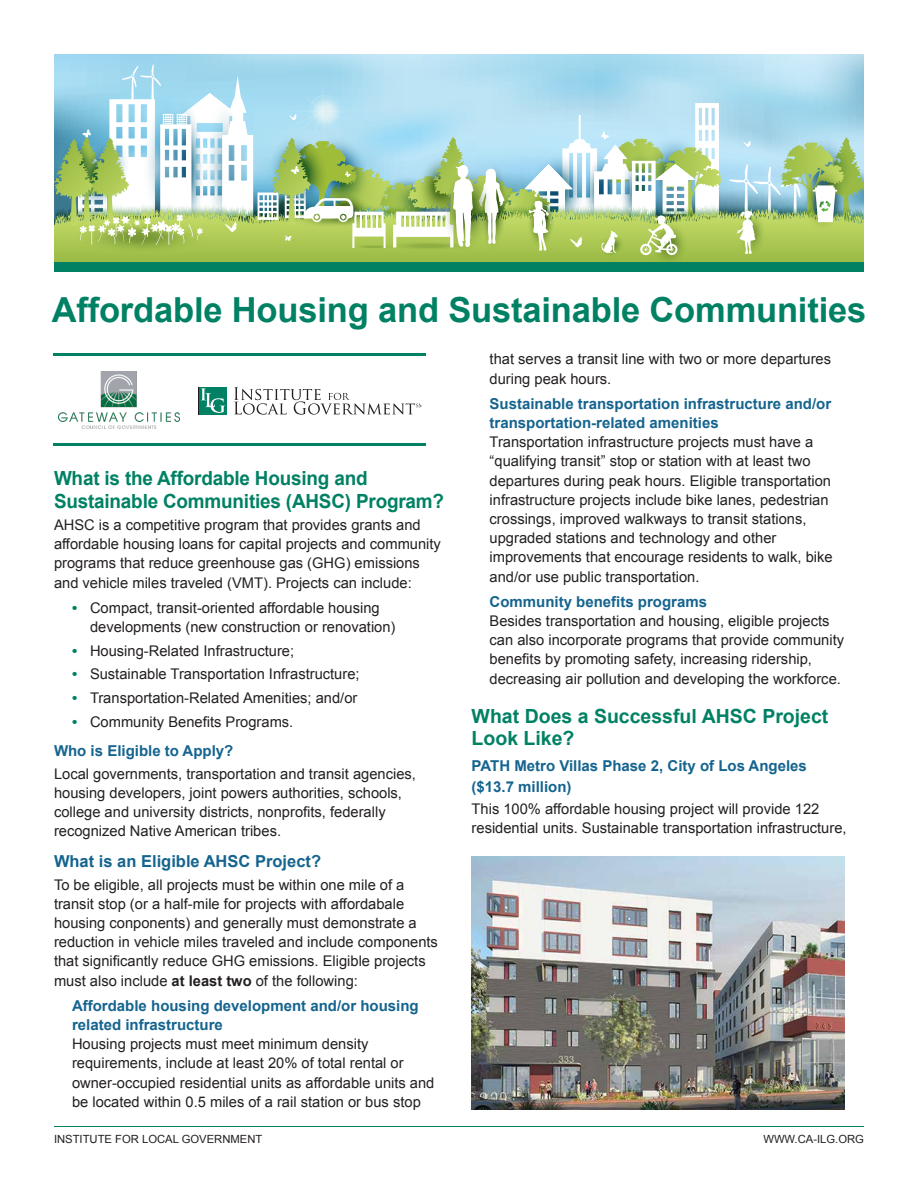
<style>
.page{position:relative;width:918px;height:1188px;background:#fff}
.page>*{position:absolute;margin:0;border:0;box-sizing:border-box;transform-origin:0 0}
.Sub_2_blue{font:700 34.5px "Arial";letter-spacing:-.005em;color:#008164}
.Head_green{font:700 19.5px/22.5px "Arial";letter-spacing:-.01em;color:#008164}
.Sub_2_blue-2{font:700 16.5px "Arial";color:#15648f}
.Body{font:700 15px/19.2px "Arial";color:#15648f}
.Sub_2_blue-3{font:700 15px/20.7px "Arial";color:#15648f}
.Body-2{font:14.7px/19.2px "Arial";color:#231f20}
.Body-3{font:11.25px "Arial";color:#231f20}
.s1{font-weight:700;color:#008164}
.s2{font-weight:700}
</style>
<div class="page">
<img style="left:59px;top:372px;width:121px;height:57px">
<div style="left:199px;top:387px;width:28px;height:27px;background:#008164"></div>
<svg style="left:198px;top:387px;width:27px;height:27px"></svg>
<svg style="left:234px;top:387px;width:187px;height:28px"></svg>
<svg style="left:54px;top:54px;width:810px;height:208px;background:#aad8e1"></svg>
<svg style="left:729px;top:136px;width:127px;height:120px;background:#a9cb99"></svg>
<svg style="left:54px;top:65px;width:665px;height:198px"></svg>
<div style="left:54px;top:263px;width:810px;height:9px;background:#008164"></div>
<hr style="left:54px;top:354px;width:372px;height:2px;background:#008164">
<hr style="left:54px;top:444px;width:372px;height:2px;background:#008164">
<hr style="left:54px;top:1126px;width:810px;height:1px;background:#008164">
<img style="left:472px;top:857px;width:372px;height:253px">
<p class="Sub_2_blue" style="left:52px;top:287px;width:816px">Affordable Housing and Sustainable Communities</p>
<p class="Head_green" style="left:54px;top:468px;width:392px">What is the Affordable Housing and<br>Sustainable Communities (AHSC) Program?</p>
<p class="Body-2" style="left:54px;top:515px;width:389px">AHSC is a competitive program that provides grants and affordable housing loans for capital projects and community programs that reduce greenhouse gas (GHG) emissions and vehicle miles traveled (VMT). Projects can include:</p>
<p class="Body-2" style="left:90px;top:598px;width:307px;text-indent:-18px"><span class="s1">•</span> Compact, transit-oriented affordable housing developments (new construction or renovation)</p>
<p class="Body-2" style="left:72px;top:641px;width:224px"><span class="s1">•</span> Housing-Related Infrastructure;</p>
<p class="Body-2" style="left:72px;top:665px;width:289px"><span class="s1">•</span> Sustainable Transportation Infrastructure;</p>
<p class="Body-2" style="left:72px;top:689px;width:287px"><span class="s1">•</span> Transportation-Related Amenities; and/or</p>
<p class="Body-2" style="left:72px;top:712px;width:223px"><span class="s1">•</span> Community Benefits Programs.</p>
<p class="Sub_2_blue-3" style="left:54px;top:741px;width:181px">Who is Eligible to Apply?</p>
<p class="Body-2" style="left:54px;top:764px;width:363px">Local governments, transportation and transit agencies, housing developers, joint powers authorities, schools, college and university districts, nonprofits, federally recognized Native American tribes.</p>
<p class="Sub_2_blue-2" style="left:54px;top:851px;width:269px">What is an Eligible AHSC Project?</p>
<p class="Body-2" style="left:54px;top:875px;width:385px">To be eligible, all projects must be within one mile of a transit stop (or a half-mile for projects with affordabale housing conponents) and generally must demonstrate a reduction in vehicle miles traveled and include components that significantly reduce GHG emissions. Eligible projects must also include <span class="s2">at least two</span> of the following:</p>
<p class="Body" style="left:72px;top:996px;width:348px">Affordable housing development and/or housing related infrastructure</p>
<p class="Body-2" style="left:72px;top:1035px;width:364px">Housing projects must meet minimum density requirements, include at least 20% of total rental or owner-occupied residential units as affordable units and be located within 0.5 miles of a rail station or bus stop</p>
<p class="Body-2" style="left:490px;top:350px;width:343px">that serves a transit line with two or more departures during peak hours.</p>
<p class="Body" style="left:490px;top:394px;width:343px">Sustainable transportation infrastructure and/or transportation-related amenities</p>
<p class="Body-2" style="left:490px;top:433px;width:345px">Transportation infrastructure projects must have a “qualifying transit” stop or station with at least two departures during peak hours. Eligible transportation infrastructure projects include bike lanes, pedestrian crossings, improved walkways to transit stations, upgraded stations and technology and other improvements that encourage residents to walk, bike and/or use public transportation.</p>
<p class="Body" style="left:490px;top:592px;width:219px">Community benefits programs</p>
<p class="Body-2" style="left:490px;top:611px;width:356px">Besides transportation and housing, eligible projects can also incorporate programs that provide community benefits by promoting safety, increasing ridership, decreasing air pollution and developing the workforce.</p>
<p class="Head_green" style="left:472px;top:705px;width:358px">What Does a Successful AHSC Project<br>Look Like?</p>
<p class="Sub_2_blue-3" style="left:472px;top:756px;width:337px">PATH Metro Villas Phase 2, City of Los Angeles ($13.7 million)</p>
<p class="Body-2" style="left:472px;top:800px;width:377px">This 100% affordable housing project will provide 122 residential units. Sustainable transportation infrastructure,</p>
<p class="Body-3" style="left:54px;top:1132px;width:210px">INSTITUTE FOR LOCAL GOVERNMENT</p>
<p class="Body-3" style="left:763px;top:1132px;width:102px">WWW.CA-ILG.ORG</p>
</div>
